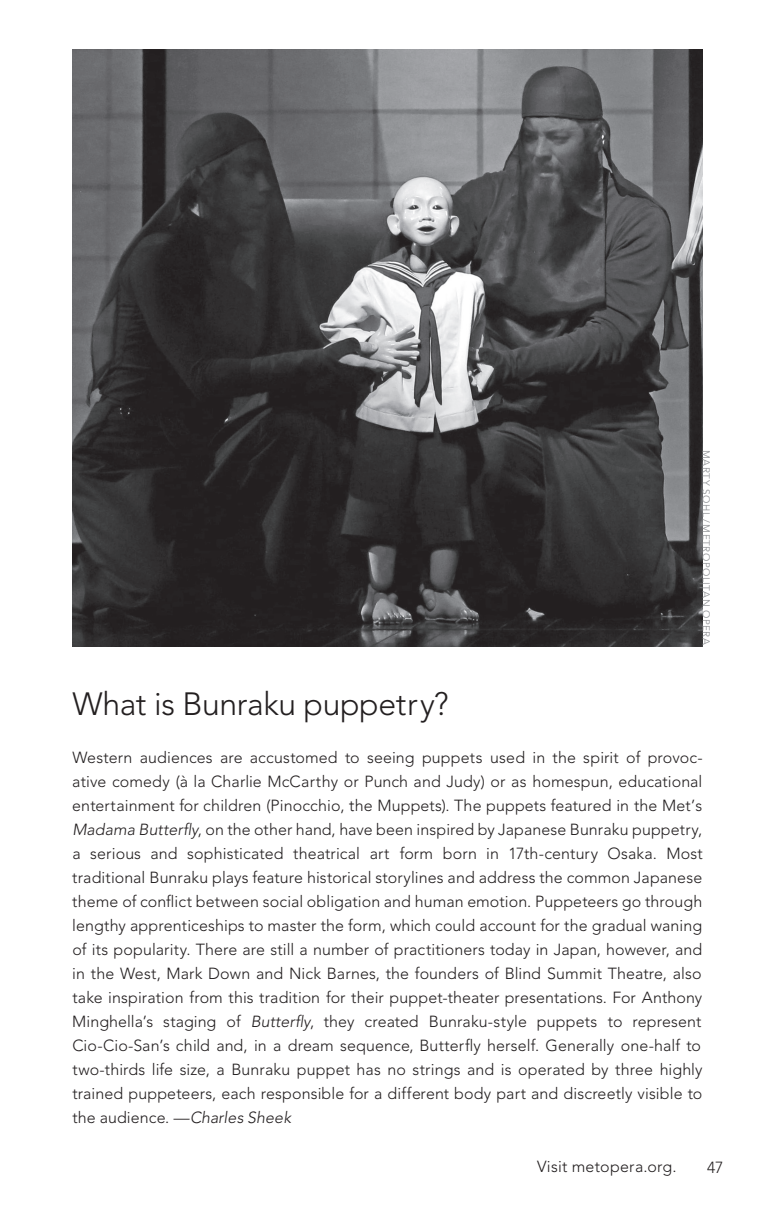
<style>
.page{position:relative;width:774px;height:1224px;background:#fff}
.page>*{position:absolute;margin:0;border:0;box-sizing:border-box;transform-origin:0 0}
.t1{font:300 32px "Avenir";letter-spacing:-.015em;color:#231f20}
.t2{font:300 16px/24px "Avenir";letter-spacing:.01em;color:#231f20;text-align:justify}
.t3{font:300 16px "Avenir LT Pro";letter-spacing:.02em;color:#231f20}
.t4{font:10px "Avenir";letter-spacing:.05em;color:#939598}
.s1{font-style:italic}
</style>
<div class="page">
<img style="left:72px;top:49px;width:630px;height:597px">
<p class="t4" style="left:712px;top:450px;width:196px;rotate:90deg">MARTY SOHL / METROPOLITAN OPERA</p>
<h1 class="t1" style="left:72px;top:686px;width:378px">What is Bunraku puppetry?</h1>
<p class="t2" style="left:72px;top:746px;width:632px">Western audiences are accustomed to seeing puppets used in the spirit of provoc&shy;ative comedy (à la Charlie McCarthy or Punch and Judy) or as homespun, educational entertainment for children (Pinocchio, the Muppets). The puppets featured in the Met’s</p>
<p class="t2" style="left:72px;top:818px;width:632px"><span class="s1">Madama Butterfly</span>, on the other hand, have been inspired by Japanese Bunraku puppetry, a serious and sophisticated theatrical art form born in 17th-century Osaka. Most traditional Bunraku plays feature historical storylines and address the common Japanese theme of conflict between social obligation and human emotion. Puppeteers go through lengthy apprenticeships to master the form, which could account for the gradual waning of its popularity. There are still a number of practitioners today in Japan, however, and in the West, Mark Down and Nick Barnes, the founders of Blind Summit Theatre, also take inspiration from this tradition for their puppet-theater presentations. For Anthony Minghella’s staging of <span class="s1">Butterfly</span>, they created Bunraku-style puppets to represent Cio-Cio-San’s child and, in a dream sequence, Butterfly herself. Generally one-half to two-thirds life size, a Bunraku puppet has no strings and is operated by three highly trained puppeteers, each responsible for a different body part and discreetly visible to the audience. <span class="s1">—Charles Sheek</span></p>
<p class="t2" style="left:541px;top:1150px;width:137px">Visit metopera.org</p>
<p class="t3" style="left:537px;top:1157px;width:141px">Visit metopera.org.</p>
<p class="t3" style="left:707px;top:1158px;width:18px">47<sup>39</sup></p>
</div>
